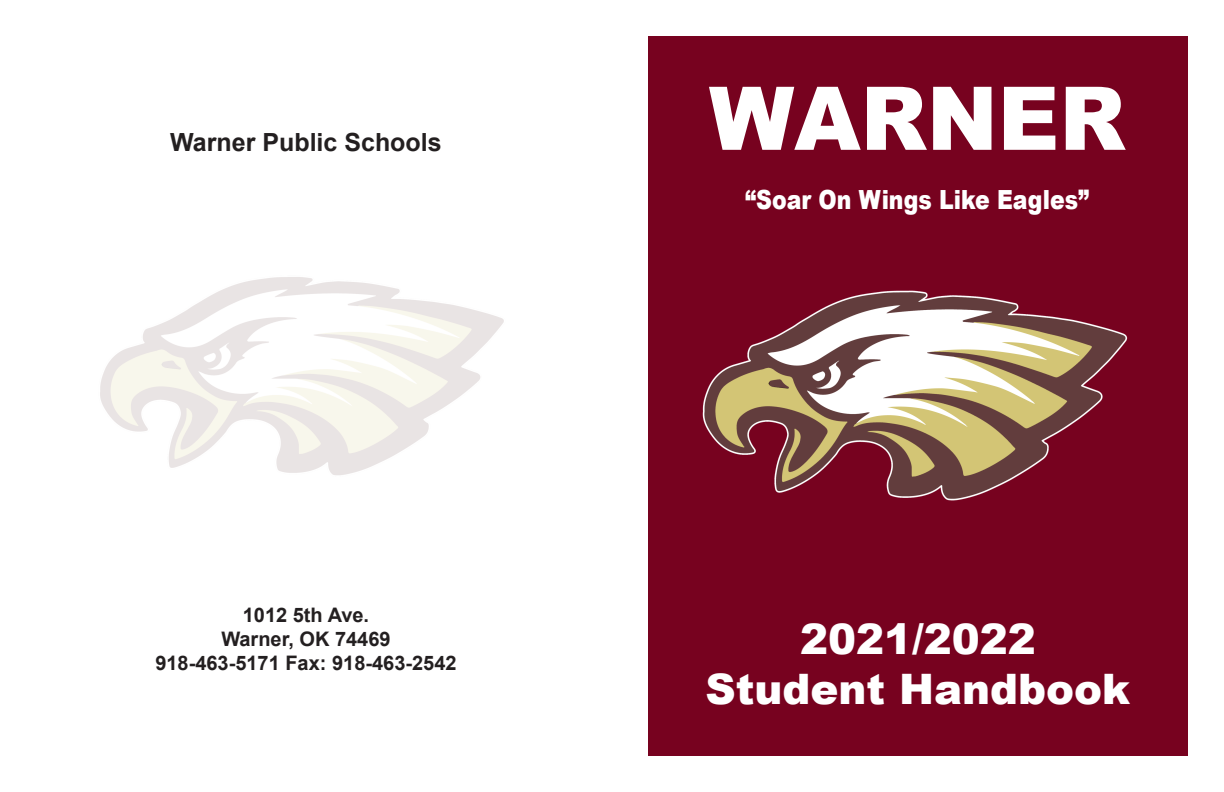
<style>
.page{position:relative;width:1224px;height:792px;background:#fff}
.page>*{position:absolute;margin:0;border:0;box-sizing:border-box;transform-origin:0 0}
.t1{font:900 88px "Arial";color:#fff}
.t2{font:900 42px/50.4px "Arial";color:#fff;text-align:center}
.t3{font:900 26.4px "Arial";color:#fff;scale:.83 1}
.t4{font:700 25px "Arial";color:#231f20}
.t5{font:700 20px/24px "Arial";color:#231f20;text-align:center}
</style>
<div class="page">
<div style="left:648px;top:36px;width:540px;height:720px;background:#77021f"></div>
<img style="left:702px;top:290px;width:426px;height:211px">
<img style="left:100px;top:277px;width:404px;height:198px">
<p class="t4" style="left:170px;top:125px;width:273px">Warner Public Schools</p>
<p class="t5" style="left:155px;top:603px;width:303px">1012 5th Ave.<br>Warner, OK 74469<br>918-463-5171 Fax: 918-463-2542</p>
<h1 class="t1" style="left:709px;top:55px;width:418px">WARNER</h1>
<h3 class="t3" style="left:745px;top:181px;width:416px">“Soar On Wings Like Eagles”</h3>
<h2 class="t2" style="left:706px;top:612px;width:426px">2021/2022<br>Student Handbook</h2>
</div>
